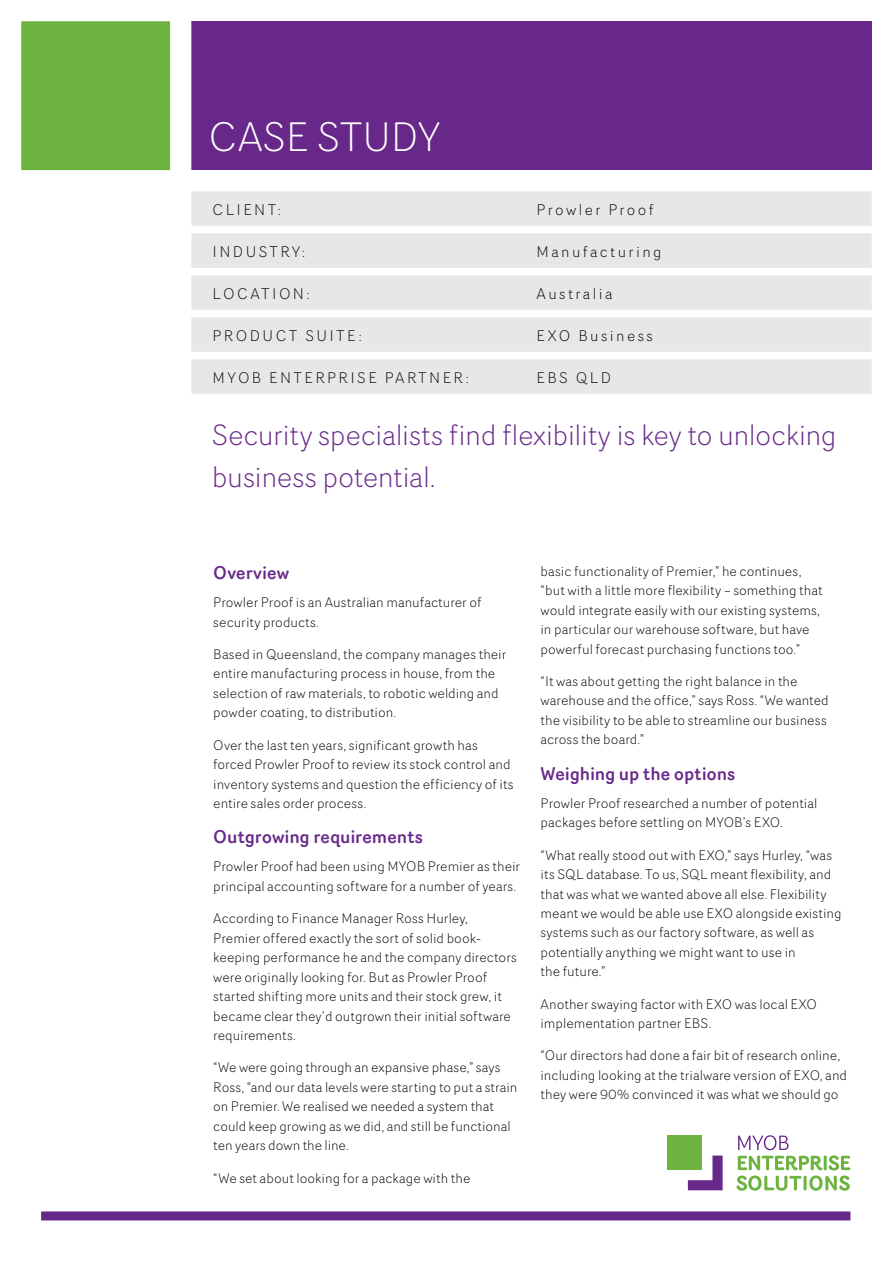
<style>
.page{position:relative;width:893px;height:1263px;background:#fff}
.page>*{position:absolute;margin:0;border:0;box-sizing:border-box;transform-origin:0 0}
.t1{font:300 40.2px "Router";color:#fff}
.t2{font:300 28.5px/42px "Router";letter-spacing:-.015em;color:#68288a}
.t3{font:500 18px "Router";letter-spacing:-.01em;color:#68288a}
.t4{font:300 15px "Router";letter-spacing:.16em;color:#000}
.t5{font:300 13.5px/19.5px "Router";color:#000}
</style>
<div class="page">
<div style="left:41px;top:1211px;width:809px;height:9px;background:#68288a"></div>
<div style="left:21px;top:21px;width:851px;height:149px;background:#68288a"></div>
<div style="left:11px;top:11px;width:170px;height:170px;background:#6cb33f"></div>
<div style="left:0;top:0;width:191px;height:191px;border:21px solid #fff"></div>
<svg style="left:688px;top:1155px;width:35px;height:35px"></svg>
<div style="left:668px;top:1135px;width:34px;height:35px;background:#6cb33f"></div>
<svg style="left:737px;top:1135px;width:113px;height:56px"></svg>
<div style="left:191px;top:191px;width:681px;height:35px;background:#e6e7e8"></div>
<div style="left:191px;top:233px;width:681px;height:35px;background:#e6e7e8"></div>
<div style="left:191px;top:275px;width:681px;height:35px;background:#e6e7e8"></div>
<div style="left:191px;top:317px;width:681px;height:35px;background:#e6e7e8"></div>
<div style="left:191px;top:359px;width:681px;height:35px;background:#e6e7e8"></div>
<h1 class="t1" style="left:208px;top:108px;width:234px">CASE STUDY</h1>
<p class="t4" style="left:213px;top:199px;width:70px">CLIENT:</p>
<p class="t4" style="left:537px;top:199px;width:119px">Prowler Proof</p>
<p class="t4" style="left:213px;top:241px;width:94px">INDUSTRY:</p>
<p class="t4" style="left:537px;top:241px;width:126px">Manufacturing</p>
<p class="t4" style="left:213px;top:283px;width:98px">LOCATION:</p>
<p class="t4" style="left:537px;top:283px;width:77px">Australia</p>
<p class="t4" style="left:213px;top:325px;width:151px">PRODUCT SUITE:</p>
<p class="t4" style="left:537px;top:325px;width:118px">EXO Business</p>
<p class="t4" style="left:213px;top:367px;width:258px">MYOB ENTERPRISE PARTNER:</p>
<p class="t4" style="left:537px;top:367px;width:76px">EBS QLD</p>
<h2 class="t2" style="left:212px;top:412px;width:626px">Security specialists find flexibility is key to unlocking business potential.</h2>
<h3 class="t3" style="left:213px;top:559px;width:77px">Overview</h3>
<p class="t5" style="left:213px;top:592px;width:270px">Prowler Proof is an Australian manufacturer of security products.</p>
<p class="t5" style="left:213px;top:644px;width:294px">Based in Queensland, the company manages their entire manufacturing process in house, from the selection of raw materials, to robotic welding and powder coating, to distribution.</p>
<p class="t5" style="left:213px;top:735px;width:302px">Over the last ten years, significant growth has forced Prowler Proof to review its stock control and inventory systems and question the efficiency of its entire sales order process.</p>
<h3 class="t3" style="left:213px;top:823px;width:211px">Outgrowing requirements</h3>
<p class="t5" style="left:213px;top:856px;width:308px">Prowler Proof had been using MYOB Premier as their principal accounting software for a number of years.</p>
<p class="t5" style="left:213px;top:908px;width:305px">According to Finance Manager Ross Hurley, Premier offered exactly the sort of solid book&shy;keeping performance he and the company directors were originally looking for. But as Prowler Proof started shifting more units and their stock grew, it became clear they’d outgrown their initial software requirements.</p>
<p class="t5" style="left:213px;top:1057px;width:305px">“We were going through an expansive phase,” says Ross, “and our data levels were starting to put a strain on Premier. We realised we needed a system that could keep growing as we did, and still be functional ten years down the line.</p>
<p class="t5" style="left:213px;top:1167px;width:259px">“We set about looking for a package with the</p>
<p class="t5" style="left:540px;top:561px;width:283px">basic functionality of Premier,” he continues, “but with a little more flexibility – something that would integrate easily with our existing systems, in particular our warehouse software, but have powerful forecast purchasing functions too.”</p>
<p class="t5" style="left:540px;top:671px;width:290px">“It was about getting the right balance in the warehouse and the office,” says Ross. “We wanted the visibility to be able to streamline our business across the board.”</p>
<h3 class="t3" style="left:540px;top:760px;width:196px">Weighing up the options</h3>
<p class="t5" style="left:540px;top:793px;width:278px">Prowler Proof researched a number of potential packages before settling on MYOB’s EXO.</p>
<p class="t5" style="left:540px;top:844px;width:303px">“What really stood out with EXO,” says Hurley, “was its SQL database. To us, SQL meant flexibility, and that was what we wanted above all else. Flexibility meant we would be able use EXO alongside existing systems such as our factory software, as well as potentially anything we might want to use in<br>the future.”</p>
<p class="t5" style="left:540px;top:994px;width:278px">Another swaying factor with EXO was local EXO implementation partner EBS.</p>
<p class="t5" style="left:540px;top:1045px;width:308px">“Our directors had done a fair bit of research online, including looking at the trialware version of EXO, and they were 90% convinced it was what we should go</p>
</div>
